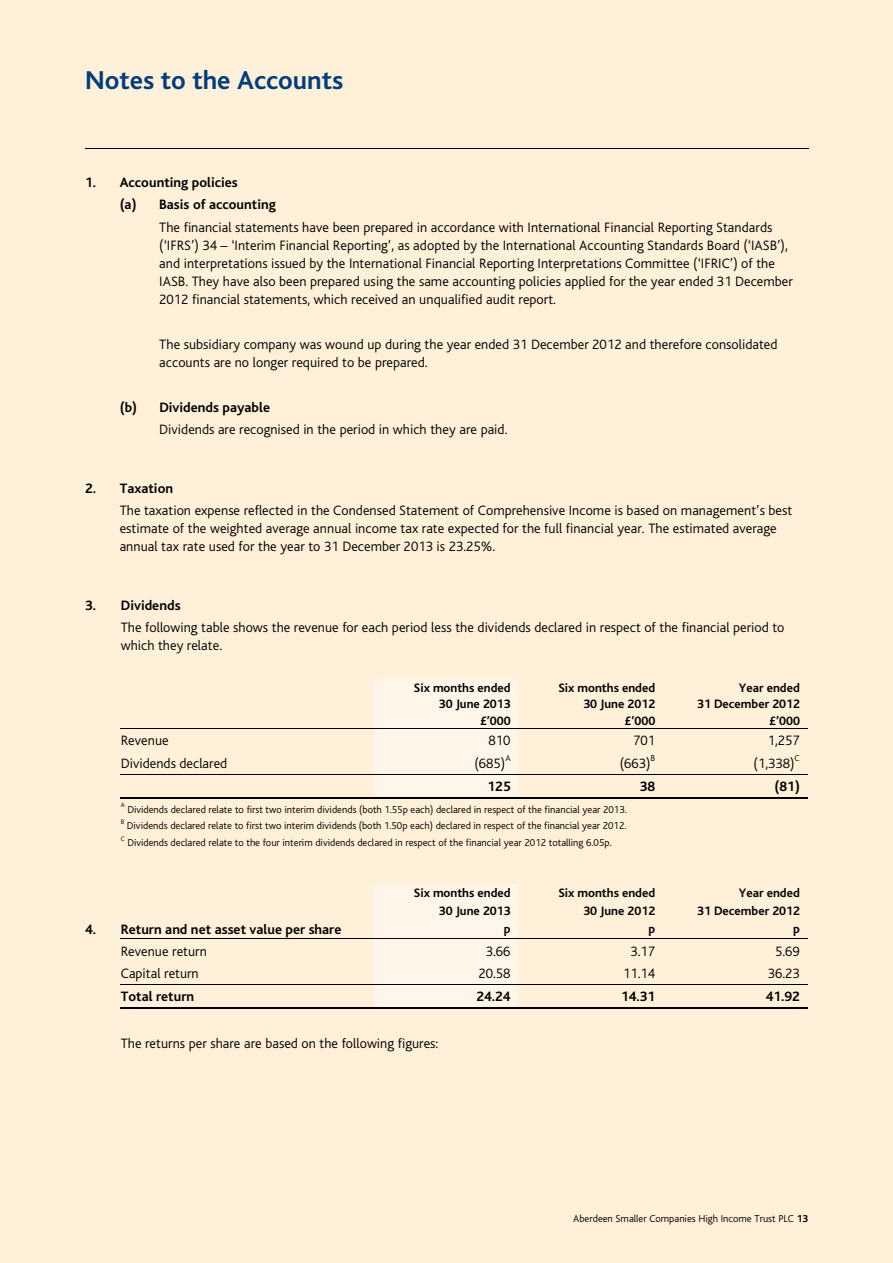
<style>
.page{position:relative;width:893px;height:1263px;background:#fff0d9}
.page>*{position:absolute;margin:0;border:0;box-sizing:border-box;transform-origin:0 0}
.t1{font:700 27px "Bliss";color:#003d7d}
.t2{font:300 14.25px/18px "Bliss";color:#000}
.t3{font:700 14.25px/22.5px "Bliss";color:#000}
.t4{font:700 12.75px "Bliss";color:#000}
.t5{font:300 10.5px "Bliss";color:#000}
.t6{font:300 9px "Bliss";color:#000}
.t7{font:300 6.75px "Bliss";color:#000}
.s1{font-weight:700}
</style>
<div class="page">
<hr style="left:85px;top:148px;width:723px;height:1px;background:#000">
<hr style="left:121px;top:728px;width:687px;height:1px;background:#000">
<div style="left:374px;top:679px;width:144px;height:118px;background:#fff6e9"></div>
<div style="left:382px;top:775px;width:128px;height:22px;background:#fff6e9"></div>
<hr style="left:121px;top:774px;width:687px;height:1px;background:#000">
<hr style="left:121px;top:797px;width:687px;height:2px;background:#000">
<hr style="left:121px;top:938px;width:687px;height:1px;background:#000">
<div style="left:374px;top:884px;width:144px;height:123px;background:#fff6e9"></div>
<div style="left:382px;top:985px;width:128px;height:22px;background:#fff6e9"></div>
<hr style="left:121px;top:984px;width:687px;height:1px;background:#000">
<hr style="left:121px;top:1007px;width:687px;height:2px;background:#000">
<h1 class="t1" style="left:85px;top:70px;width:260px">Notes to the Accounts</h1>
<p class="t3" style="left:120px;top:172px;width:158px;text-indent:-35px">1. Accounting policies<br>(a) Basis of accounting</p>
<p class="t2" style="left:159px;top:219px;width:635px">The financial statements have been prepared in accordance with International Financial Reporting Standards (‘IFRS’) 34 – ‘Interim Financial Reporting’, as adopted by the International Accounting Standards Board (‘IASB’), and interpretations issued by the International Financial Reporting Interpretations Committee (‘IFRIC’) of the IASB. They have also been prepared using the same accounting policies applied for the year ended 31 December 2012 financial statements, which received an unqualified audit report.</p>
<p class="t2" style="left:159px;top:336px;width:620px">The subsidiary company was wound up during the year ended 31 December 2012 and therefore consolidated accounts are no longer required to be prepared.</p>
<p class="t3" style="left:120px;top:397px;width:152px">(b) Dividends payable</p>
<p class="t2" style="left:159px;top:422px;width:350px">Dividends are recognised in the period in which they are paid.</p>
<p class="t3" style="left:85px;top:478px;width:90px">2. Taxation</p>
<p class="t2" style="left:120px;top:503px;width:674px">The taxation expense reflected in the Condensed Statement of Comprehensive Income is based on management’s best estimate of the weighted average annual income tax rate expected for the full financial year. The estimated average annual tax rate used for the year to 31 December 2013 is 23.25%.</p>
<p class="t3" style="left:85px;top:595px;width:97px">3. Dividends</p>
<p class="t2" style="left:121px;top:620px;width:665px">The following table shows the revenue for each period less the dividends declared in respect of the financial period to which they relate.</p>
<p class="t4" style="left:414px;top:683px;width:98px">Six months ended</p>
<p class="t4" style="left:558px;top:683px;width:98px">Six months ended</p>
<p class="t4" style="left:739px;top:683px;width:62px">Year ended</p>
<p class="t4" style="left:439px;top:699px;width:73px">30 June 2013</p>
<p class="t4" style="left:583px;top:699px;width:73px">30 June 2012</p>
<p class="t4" style="left:697px;top:699px;width:104px">31 December 2012</p>
<p class="t4" style="left:480px;top:716px;width:32px">£’000</p>
<p class="t4" style="left:625px;top:716px;width:32px">£’000</p>
<p class="t4" style="left:769px;top:716px;width:32px">£’000</p>
<p class="t2" style="left:121px;top:733px;width:49px">Revenue</p>
<p class="t2" style="left:489px;top:733px;width:23px">810</p>
<p class="t2" style="left:633px;top:733px;width:23px">701</p>
<p class="t2" style="left:768px;top:733px;width:34px">1,257</p>
<p class="t2" style="left:121px;top:756px;width:108px">Dividends declared</p>
<p class="t2" style="left:474px;top:756px;width:32px">(685)</p>
<p class="t6" style="left:505px;top:754px;width:7px">A</p>
<p class="t2" style="left:620px;top:756px;width:32px">(663)</p>
<p class="t6" style="left:650px;top:754px;width:6px">B</p>
<p class="t2" style="left:753px;top:756px;width:42px">(1,338)</p>
<p class="t6" style="left:794px;top:754px;width:7px">C</p>
<p class="t3" style="left:487px;top:777px;width:25px">125</p>
<p class="t3" style="left:640px;top:777px;width:17px">38</p>
<p class="t3" style="left:774px;top:777px;width:27px">(81)</p>
<p class="t7" style="left:121px;top:803px;width:5px">A</p>
<p class="t5" style="left:127px;top:805px;width:501px">Dividends declared relate to first two interim dividends (both 1.55p each) declared in respect of the financial year 2013.</p>
<p class="t7" style="left:121px;top:819px;width:5px">B</p>
<p class="t5" style="left:127px;top:822px;width:501px">Dividends declared relate to first two interim dividends (both 1.50p each) declared in respect of the financial year 2012.</p>
<p class="t7" style="left:121px;top:836px;width:5px">C</p>
<p class="t5" style="left:127px;top:838px;width:486px">Dividends declared relate to the four interim dividends declared in respect of the financial year 2012 totalling 6.05p.</p>
<p class="t4" style="left:414px;top:888px;width:98px">Six months ended</p>
<p class="t4" style="left:558px;top:888px;width:98px">Six months ended</p>
<p class="t4" style="left:739px;top:888px;width:62px">Year ended</p>
<p class="t4" style="left:439px;top:906px;width:73px">30 June 2013</p>
<p class="t4" style="left:583px;top:906px;width:73px">30 June 2012</p>
<p class="t4" style="left:697px;top:906px;width:104px">31 December 2012</p>
<p class="t3" style="left:85px;top:920px;width:258px">4. Return and net asset value per share</p>
<p class="t4" style="left:504px;top:924px;width:8px">p</p>
<p class="t4" style="left:648px;top:924px;width:8px">p</p>
<p class="t4" style="left:793px;top:924px;width:8px">p</p>
<p class="t2" style="left:121px;top:943px;width:88px">Revenue return</p>
<p class="t2" style="left:486px;top:943px;width:26px">3.66</p>
<p class="t2" style="left:630px;top:943px;width:26px">3.17</p>
<p class="t2" style="left:775px;top:943px;width:26px">5.69</p>
<p class="t2" style="left:121px;top:966px;width:80px">Capital return</p>
<p class="t2" style="left:478px;top:966px;width:34px">20.58</p>
<p class="t2" style="left:623px;top:966px;width:34px">11.14</p>
<p class="t2" style="left:768px;top:966px;width:34px">36.23</p>
<p class="t3" style="left:121px;top:987px;width:75px">Total return</p>
<p class="t3" style="left:476px;top:987px;width:36px">24.24</p>
<p class="t3" style="left:621px;top:987px;width:36px">14.31</p>
<p class="t3" style="left:766px;top:987px;width:36px">41.92</p>
<p class="t2" style="left:121px;top:1035px;width:319px">The returns per share are based on the following figures:</p>
<p class="t5" style="left:573px;top:1215px;width:236px">Aberdeen Smaller Companies High Income Trust PLC <span class="s1">13</span></p>
</div>
